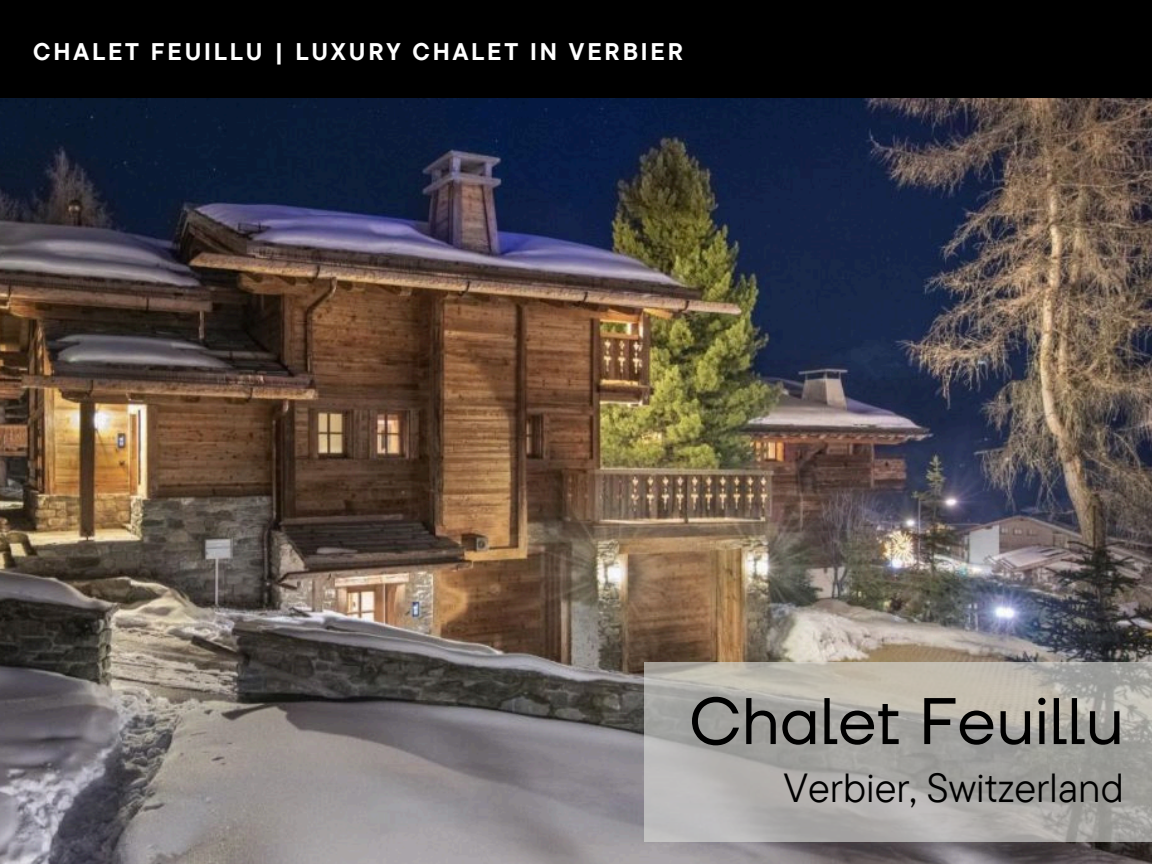
<style>
.page{position:relative;width:1152px;height:864px;background:#fff}
.page>*{position:absolute;margin:0;border:0;box-sizing:border-box;transform-origin:0 0}
.t1{font:65.7px "TT Firs Neue";color:#000}
.t2{font:40.5px "TT Commons Pro";color:#000}
.t3{font:700 24px "TT Commons Pro";letter-spacing:.12em;color:#fff}
</style>
<div class="page">
<div style="left:0;top:0;width:1152px;height:98px;background:#000"></div>
<img style="left:0;top:98px;width:1152px;height:766px">
<svg style="left:644px;top:662px;width:508px;height:180px"></svg>
<p class="t3" style="left:33px;top:36px;width:651px">CHALET FEUILLU | LUXURY CHALET IN VERBIER</p>
<p class="t1" style="left:689px;top:682px;width:436px">Chalet Feuillu</p>
<h1 class="t2" style="left:783px;top:762px;width:342px">Verbier, Switzerland</h1>
</div>
